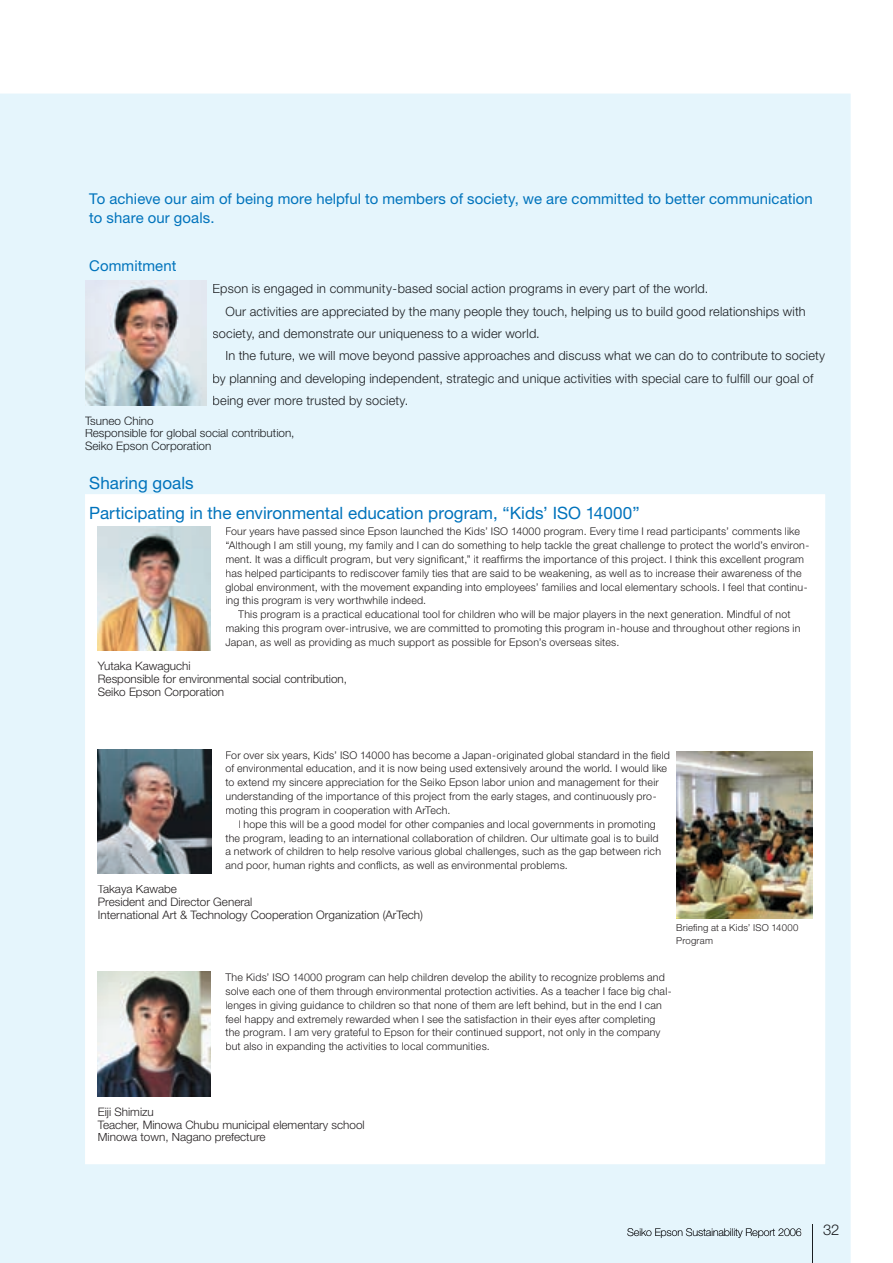
<style>
.page{position:relative;width:893px;height:1263px;background:#fff}
.page>*{position:absolute;margin:0;border:0;box-sizing:border-box;transform-origin:0 0}
.t1{font:16.95px/29.7px "Helvetica Neue";color:#0073bc}
.t2{font:14.85px/19.2px "Helvetica Neue";letter-spacing:.005em;color:#0073bc}
.t3{font:300 14.85px "Helvetica Neue";color:#1b1d20}
.t4{font:300 12.75px "Helvetica Neue";letter-spacing:.015em;color:#1b1d20}
.t5{font:300 11.7px/12.8px "Helvetica Neue";color:#231f20}
.t6{font:300 11.7px/12.8px "Helvetica Neue";color:#1b1d20}
.t7{font:300 10.65px/13.8px "Helvetica Neue";letter-spacing:.02em;color:#231f20}
.t8{font:100 10.65px "Helvetica Neue";color:#1b1d20}
.t9{font:300 9.6px/12.8px "Helvetica Neue";letter-spacing:.02em;color:#231f20}
</style>
<div class="page">
<div style="left:0;top:94px;width:850px;height:1169px;background:#e5f5fc"></div>
<hr style="left:812px;top:1225px;width:1px;height:38px;background:#1b1d20">
<div style="left:823px;top:1225px;width:15px;height:10px;background:#e5f5fc"></div>
<svg style="left:85px;top:494px;width:740px;height:670px"></svg>
<div style="left:214px;top:284px;width:494px;height:12px;background:#e5f5fc"></div>
<div style="left:226px;top:306px;width:579px;height:12px;background:#e5f5fc"></div>
<div style="left:213px;top:329px;width:325px;height:11px;background:#e5f5fc"></div>
<div style="left:226px;top:351px;width:599px;height:12px;background:#e5f5fc"></div>
<div style="left:213px;top:374px;width:600px;height:11px;background:#e5f5fc"></div>
<div style="left:213px;top:396px;width:194px;height:12px;background:#e5f5fc"></div>
<img style="left:85px;top:281px;width:121px;height:124px">
<div style="left:85px;top:416px;width:68px;height:9px;background:#e5f5fc"></div>
<div style="left:86px;top:429px;width:208px;height:11px;background:#e5f5fc"></div>
<div style="left:85px;top:442px;width:126px;height:10px;background:#e5f5fc"></div>
<div style="left:226px;top:528px;width:574px;height:9px;background:#fff"></div>
<div style="left:226px;top:542px;width:583px;height:9px;background:#fff"></div>
<div style="left:226px;top:555px;width:578px;height:10px;background:#fff"></div>
<div style="left:226px;top:569px;width:575px;height:10px;background:#fff"></div>
<div style="left:226px;top:583px;width:581px;height:10px;background:#fff"></div>
<div style="left:226px;top:597px;width:199px;height:10px;background:#fff"></div>
<div style="left:238px;top:611px;width:552px;height:9px;background:#fff"></div>
<div style="left:226px;top:624px;width:574px;height:10px;background:#fff"></div>
<div style="left:226px;top:638px;width:392px;height:10px;background:#fff"></div>
<img style="left:98px;top:526px;width:113px;height:125px">
<div style="left:98px;top:662px;width:92px;height:11px;background:#fff"></div>
<div style="left:99px;top:675px;width:248px;height:10px;background:#fff"></div>
<div style="left:98px;top:687px;width:125px;height:11px;background:#fff"></div>
<div style="left:226px;top:751px;width:444px;height:10px;background:#fff"></div>
<div style="left:226px;top:765px;width:441px;height:10px;background:#fff"></div>
<div style="left:225px;top:778px;width:434px;height:10px;background:#fff"></div>
<div style="left:226px;top:792px;width:430px;height:10px;background:#fff"></div>
<div style="left:226px;top:806px;width:223px;height:10px;background:#fff"></div>
<div style="left:239px;top:820px;width:417px;height:10px;background:#fff"></div>
<div style="left:225px;top:834px;width:434px;height:10px;background:#fff"></div>
<div style="left:226px;top:848px;width:435px;height:9px;background:#fff"></div>
<div style="left:226px;top:861px;width:341px;height:10px;background:#fff"></div>
<img style="left:98px;top:749px;width:113px;height:125px">
<div style="left:98px;top:885px;width:79px;height:11px;background:#fff"></div>
<div style="left:99px;top:898px;width:153px;height:8px;background:#fff"></div>
<div style="left:99px;top:910px;width:323px;height:11px;background:#fff"></div>
<div style="left:225px;top:973px;width:440px;height:10px;background:#fff"></div>
<div style="left:226px;top:987px;width:445px;height:10px;background:#fff"></div>
<div style="left:226px;top:1001px;width:436px;height:10px;background:#fff"></div>
<div style="left:225px;top:1015px;width:430px;height:10px;background:#fff"></div>
<div style="left:225px;top:1029px;width:435px;height:9px;background:#fff"></div>
<div style="left:226px;top:1042px;width:263px;height:10px;background:#fff"></div>
<img style="left:98px;top:972px;width:113px;height:124px">
<div style="left:99px;top:1107px;width:54px;height:11px;background:#fff"></div>
<div style="left:98px;top:1120px;width:267px;height:11px;background:#fff"></div>
<div style="left:99px;top:1133px;width:166px;height:11px;background:#fff"></div>
<img style="left:676px;top:751px;width:136px;height:167px">
<svg style="left:627px;top:1228px;width:174px;height:10px;background:#ccdbe1"></svg>
<div style="left:677px;top:924px;width:121px;height:9px;background:#fff"></div>
<div style="left:677px;top:937px;width:35px;height:9px;background:#fff"></div>
<h2 class="t2" style="left:89px;top:189px;width:725px">To achieve our aim of being more helpful to members of society, we are committed to better communication to share our goals.</h2>
<h2 class="t2" style="left:89px;top:256px;width:89px">Commitment</h2>
<p class="t4" style="left:213px;top:281px;width:497px">Epson is engaged in community-based social action programs in every part of the world.</p>
<p class="t4" style="left:225px;top:303px;width:582px">Our activities are appreciated by the many people they touch, helping us to build good relationships with</p>
<p class="t4" style="left:213px;top:326px;width:329px">society, and demonstrate our uniqueness to a wider world.</p>
<p class="t4" style="left:225px;top:348px;width:601px">In the future, we will move beyond passive approaches and discuss what we can do to contribute to society</p>
<p class="t4" style="left:213px;top:370px;width:602px">by planning and developing independent, strategic and unique activities with special care to fulfi ll our goal of</p>
<p class="t4" style="left:213px;top:393px;width:197px">being ever more trusted by society.</p>
<p class="t6" style="left:85px;top:414px;width:211px">Tsuneo Chino<br>Responsible for global social contribution,<br>Seiko Epson Corporation</p>
<h1 class="t1" style="left:89px;top:468px;width:552px">Sharing goals<br>Participating in the environmental education program, “Kids’ ISO 14000”</h1>
<p class="t7" style="left:225px;top:524px;width:576px">Four years have passed since Epson launched the Kids’ ISO 14000 program. Every time I read participants’ comments like</p>
<p class="t7" style="left:225px;top:538px;width:585px">“Although I am still young, my family and I can do something to help tackle the great challenge to protect the world’s environ-</p>
<p class="t7" style="left:225px;top:552px;width:580px">ment. It was a diffi cult program, but very signifi cant,” it reaffi rms the importance of this project. I think this excellent program</p>
<p class="t7" style="left:225px;top:566px;width:578px">has helped participants to rediscover family ties that are said to be weakening, as well as to increase their awareness of the</p>
<p class="t7" style="left:225px;top:580px;width:584px">global environment, with the movement expanding into employees’ families and local elementary schools. I feel that continu-</p>
<p class="t7" style="left:225px;top:593px;width:202px">ing this program is very worthwhile indeed.</p>
<p class="t7" style="left:238px;top:607px;width:554px">This program is a practical educational tool for children who will be major players in the next generation. Mindful of not</p>
<p class="t7" style="left:225px;top:621px;width:576px">making this program over-intrusive, we are committed to promoting this program in-house and throughout other regions in</p>
<p class="t7" style="left:225px;top:635px;width:395px">Japan, as well as providing as much support as possible for Epson’s overseas sites.</p>
<p class="t5" style="left:98px;top:659px;width:251px">Yutaka Kawaguchi<br>Responsible for environmental social contribution,<br>Seiko Epson Corporation</p>
<p class="t7" style="left:225px;top:748px;width:446px">For over six years, Kids’ ISO 14000 has become a Japan-originated global standard in the fi eld of environmental education, and it is now being used extensively around the world. I would like to extend my sincere appreciation for the Seiko Epson labor union and management for their understanding of the importance of this project from the early stages, and continuously pro&shy;moting this program in cooperation with ArTech.</p>
<p class="t7" style="left:225px;top:817px;width:437px;text-indent:13px">I hope this will be a good model for other companies and local governments in promoting the program, leading to an international collaboration of children. Our ultimate goal is to build a network of children to help resolve various global challenges, such as the gap between rich and poor, human rights and confl icts, as well as environmental problems.</p>
<p class="t5" style="left:98px;top:883px;width:327px">Takaya Kawabe<br>President and Director General<br>International Art &amp; Technology Cooperation Organization (ArTech)</p>
<p class="t9" style="left:676px;top:921px;width:124px">Briefi ng at a Kids’ ISO 14000<br>Program</p>
<p class="t7" style="left:225px;top:970px;width:448px">The Kids’ ISO 14000 program can help children develop the ability to recognize problems and solve each one of them through environmental protection activities. As a teacher I face big chal&shy;lenges in giving guidance to children so that none of them are left behind, but in the end I can feel happy and extremely rewarded when I see the satisfaction in their eyes after completing the program. I am very grateful to Epson for their continued support, not only in the company but also in expanding the activities to local communities.</p>
<p class="t5" style="left:98px;top:1105px;width:268px">Eiji Shimizu<br>Teacher, Minowa Chubu municipal elementary school<br>Minowa town, Nagano prefecture</p>
<p class="t8" style="left:627px;top:1226px;width:176px">Seiko Epson Sustainability Report 2006</p>
<h2 class="t3" style="left:823px;top:1221px;width:18px">32</h2>
</div>
